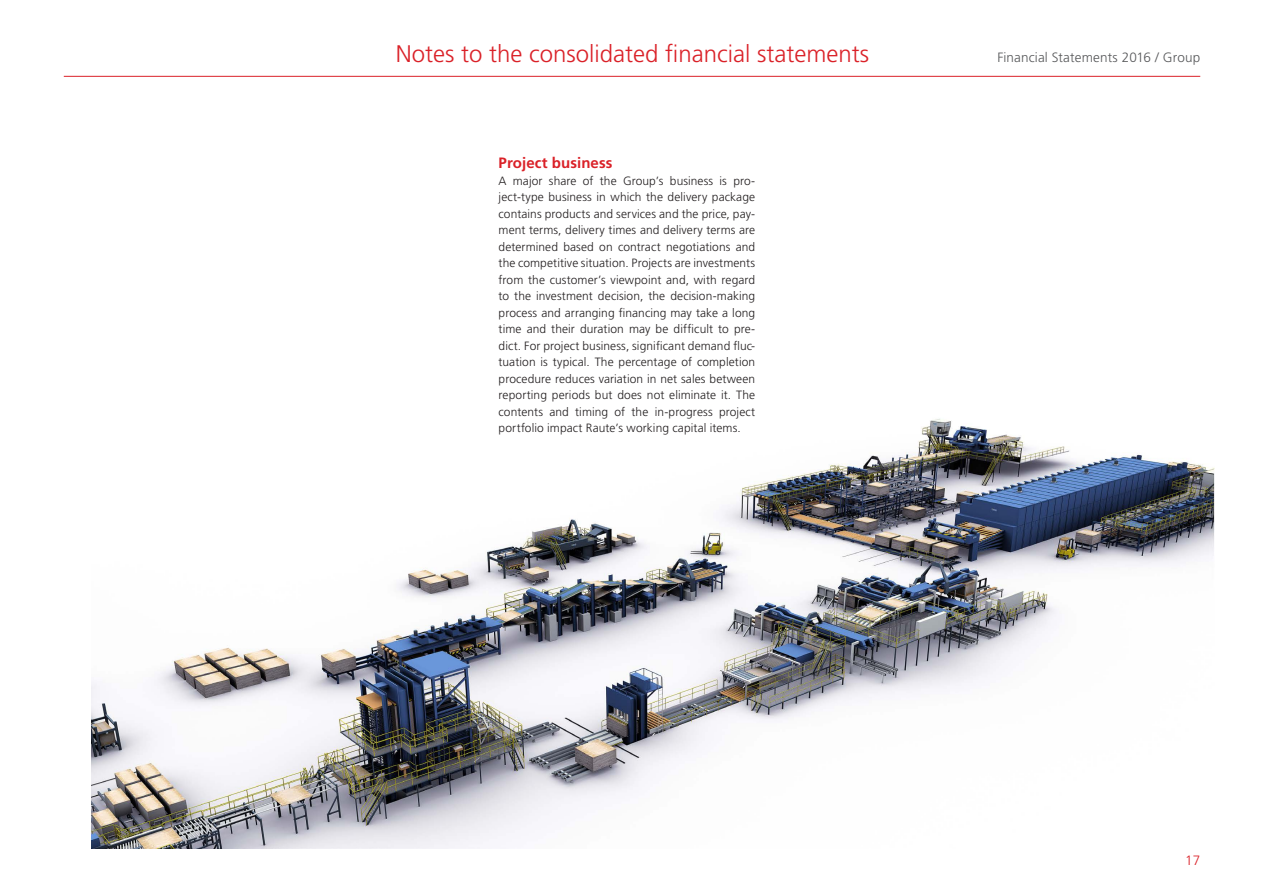
<style>
.page{position:relative;width:1263px;height:893px;background:#fff}
.page>*{position:absolute;margin:0;border:0;box-sizing:border-box;transform-origin:0 0}
.Frut_PÄÄOTS{font:300 24px "Frutiger LT";color:#da2128}
.Frut_ALAOTS{font:700 15px "Frutiger LT";letter-spacing:.005em;color:#da2128}
.t1{font:300 13.5px "Frutiger LT";letter-spacing:.01em;color:#57585a}
.t2{font:300 13.5px "Frutiger LT";color:#da2128}
.Frut_ALAOTS-2{font:300 12px/16.5px "Frutiger LT";letter-spacing:.01em;color:#231f20;text-align:justify}
</style>
<div class="page">
<hr style="left:64px;top:76px;width:1136px;height:1px;background:#da2128">
<img style="left:91px;top:418px;width:1124px;height:431px">
<p class="Frut_PÄÄOTS" style="left:396px;top:40px;width:475px">Notes to the consolidated financial statements</p>
<p class="t1" style="left:997px;top:49px;width:204px">Financial Statements 2016 / Group</p>
<p class="Frut_ALAOTS" style="left:499px;top:154px;width:115px">Project business</p>
<p class="Frut_ALAOTS-2" style="left:499px;top:172px;width:258px">A major share of the Group’s business is pro&shy;ject-type business in which the delivery package contains products and services and the price, pay&shy;ment terms, delivery times and delivery terms are determined based on contract negotiations and the competitive situation. Projects are investments from the customer’s viewpoint and, with regard to the investment decision, the decision-making process and arranging financing may take a long time and their duration may be difficult to pre&shy;dict. For project business, significant demand fluc&shy;tuation is typical. The percentage of completion procedure reduces variation in net sales between reporting periods but does not eliminate it. The contents and timing of the in-progress project portfolio impact Raute’s working capital items.</p>
<p class="t2" style="left:1185px;top:852px;width:17px">17</p>
</div>
